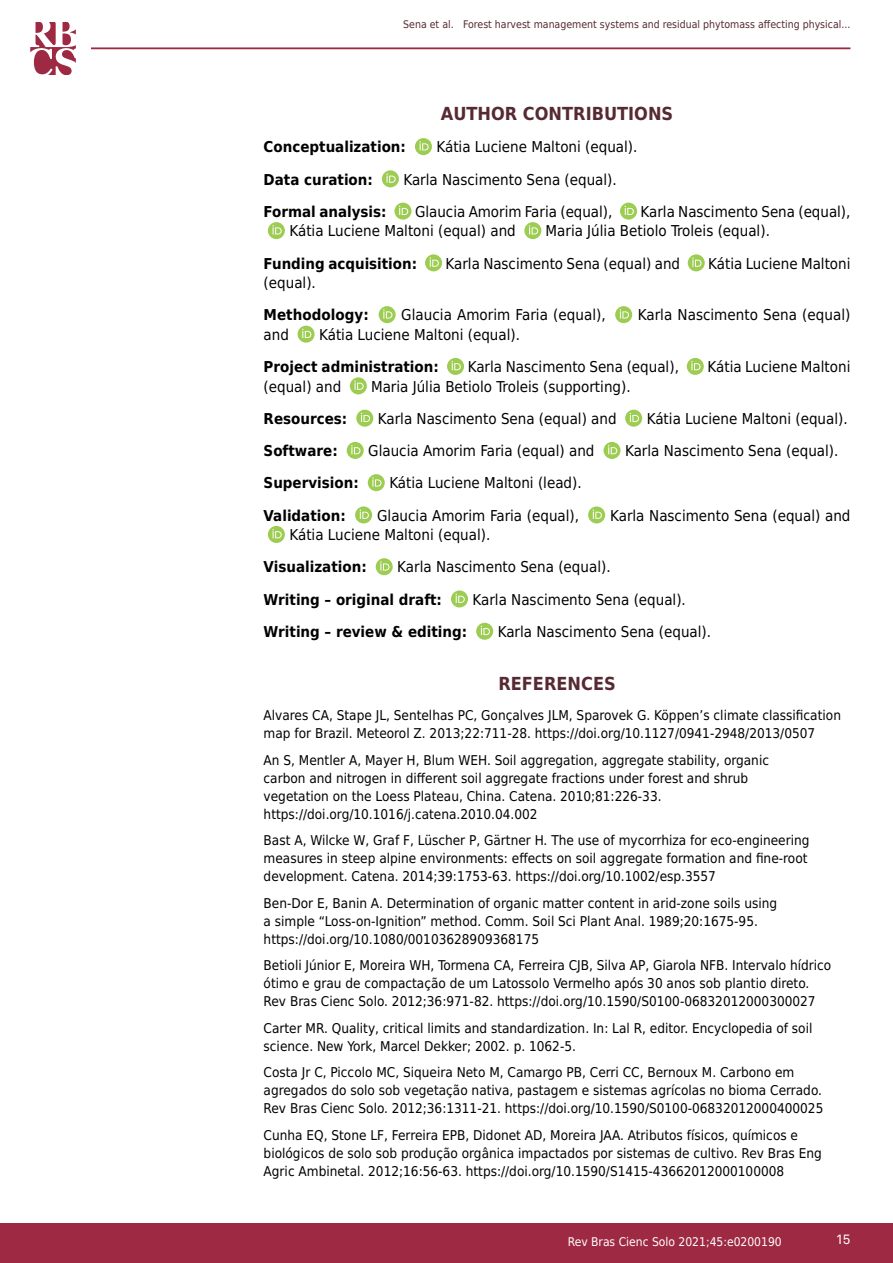
<style>
.page{position:relative;width:893px;height:1263px;background:#fff}
.page>*{position:absolute;margin:0;border:0;box-sizing:border-box;transform-origin:0 0}
.t1{font:700 18px "DejaVu Sans Condensed";color:#562a32}
.t2{font:15px "DejaVu Sans Condensed";color:#000}
.t3{font:700 15px "DejaVu Sans Condensed";color:#000}
.t4{font:13.5px/18px "DejaVu Sans Condensed";color:#000}
.t5{font:13.5px "Akkurat Pro";color:#fff}
.t6{font:12px "DejaVu Sans Condensed";color:#fff}
.t7{font:10.5px "DejaVu Sans Condensed";color:#562a32}
</style>
<div class="page">
<div style="left:0;top:1223px;width:893px;height:40px;background:#9e2943"></div>
<hr style="left:91px;top:47px;width:759px;height:2px;background:#9e2943">
<svg style="left:30px;top:22px;width:46px;height:52px"></svg>
<div style="left:415px;top:138px;width:17px;height:17px;background:#9ccc51;border-radius:50%"></div>
<svg style="left:419px;top:141px;width:10px;height:9px"></svg>
<div style="left:382px;top:170px;width:17px;height:17px;background:#9ccc51;border-radius:50%"></div>
<svg style="left:386px;top:173px;width:10px;height:10px"></svg>
<div style="left:394px;top:203px;width:17px;height:17px;background:#9ccc51;border-radius:50%"></div>
<svg style="left:399px;top:206px;width:9px;height:9px"></svg>
<svg style="left:620px;top:203px;width:17px;height:17px"></svg>
<svg style="left:625px;top:206px;width:9px;height:9px"></svg>
<div style="left:268px;top:222px;width:17px;height:17px;background:#9ccc51;border-radius:50%"></div>
<svg style="left:272px;top:225px;width:10px;height:9px"></svg>
<svg style="left:524px;top:222px;width:17px;height:17px"></svg>
<svg style="left:529px;top:225px;width:9px;height:9px"></svg>
<svg style="left:425px;top:254px;width:17px;height:17px"></svg>
<svg style="left:430px;top:257px;width:9px;height:10px"></svg>
<div style="left:688px;top:254px;width:17px;height:17px;background:#9ccc51;border-radius:50%"></div>
<svg style="left:692px;top:257px;width:9px;height:10px"></svg>
<svg style="left:379px;top:306px;width:17px;height:17px"></svg>
<svg style="left:383px;top:309px;width:9px;height:9px"></svg>
<svg style="left:615px;top:306px;width:17px;height:17px"></svg>
<svg style="left:620px;top:309px;width:9px;height:9px"></svg>
<div style="left:298px;top:326px;width:17px;height:17px;background:#9ccc51;border-radius:50%"></div>
<svg style="left:302px;top:329px;width:9px;height:9px"></svg>
<svg style="left:447px;top:358px;width:17px;height:17px"></svg>
<svg style="left:452px;top:361px;width:9px;height:9px"></svg>
<svg style="left:687px;top:358px;width:17px;height:17px"></svg>
<svg style="left:691px;top:361px;width:9px;height:9px"></svg>
<div style="left:350px;top:377px;width:17px;height:17px;background:#9ccc51;border-radius:50%"></div>
<svg style="left:354px;top:380px;width:10px;height:10px"></svg>
<div style="left:356px;top:410px;width:17px;height:17px;background:#9ccc51;border-radius:50%"></div>
<svg style="left:361px;top:413px;width:9px;height:9px"></svg>
<svg style="left:625px;top:410px;width:17px;height:17px"></svg>
<svg style="left:630px;top:413px;width:9px;height:9px"></svg>
<svg style="left:347px;top:442px;width:17px;height:17px"></svg>
<svg style="left:351px;top:445px;width:9px;height:9px"></svg>
<svg style="left:603px;top:442px;width:17px;height:17px"></svg>
<svg style="left:608px;top:445px;width:9px;height:9px"></svg>
<div style="left:368px;top:474px;width:17px;height:17px;background:#9ccc51;border-radius:50%"></div>
<svg style="left:372px;top:477px;width:10px;height:10px"></svg>
<svg style="left:355px;top:506px;width:17px;height:17px"></svg>
<svg style="left:360px;top:509px;width:9px;height:10px"></svg>
<svg style="left:588px;top:506px;width:17px;height:17px"></svg>
<svg style="left:593px;top:509px;width:9px;height:10px"></svg>
<div style="left:268px;top:526px;width:17px;height:17px;background:#9ccc51;border-radius:50%"></div>
<svg style="left:272px;top:529px;width:10px;height:9px"></svg>
<div style="left:376px;top:558px;width:17px;height:17px;background:#9ccc51;border-radius:50%"></div>
<svg style="left:380px;top:561px;width:9px;height:10px"></svg>
<svg style="left:451px;top:590px;width:17px;height:17px"></svg>
<svg style="left:456px;top:594px;width:9px;height:9px"></svg>
<svg style="left:476px;top:623px;width:17px;height:17px"></svg>
<svg style="left:481px;top:626px;width:9px;height:9px"></svg>
<p class="t7" style="left:403px;top:16px;width:449px">Sena et al. Forest harvest management systems and residual phytomass affecting physical...</p>
<h1 class="t1" style="left:441px;top:99px;width:234px">AUTHOR CONTRIBUTIONS</h1>
<p class="t3" style="left:264px;top:135px;width:144px">Conceptualization:</p>
<p class="t2" style="left:436px;top:135px;width:202px">Kátia Luciene Maltoni (equal).</p>
<p class="t3" style="left:264px;top:167px;width:111px">Data curation:</p>
<p class="t2" style="left:403px;top:167px;width:215px">Karla Nascimento Sena (equal).</p>
<p class="t3" style="left:264px;top:199px;width:124px">Formal analysis:</p>
<p class="t2" style="left:415px;top:199px;width:199px">Glaucia Amorim Faria (equal),</p>
<p class="t2" style="left:641px;top:199px;width:211px">Karla Nascimento Sena (equal),</p>
<p class="t2" style="left:289px;top:219px;width:228px">Kátia Luciene Maltoni (equal) and</p>
<p class="t2" style="left:546px;top:219px;width:226px">Maria Júlia Betiolo Troleis (equal).</p>
<p class="t3" style="left:264px;top:251px;width:155px">Funding acquisition:</p>
<p class="t2" style="left:446px;top:251px;width:236px">Karla Nascimento Sena (equal) and</p>
<p class="t2" style="left:708px;top:251px;width:144px">Kátia Luciene Maltoni</p>
<p class="t2" style="left:264px;top:270px;width:54px">(equal).</p>
<p class="t3" style="left:264px;top:303px;width:107px">Methodology:</p>
<p class="t2" style="left:401px;top:303px;width:206px">Glaucia Amorim Faria (equal),</p>
<p class="t2" style="left:638px;top:303px;width:214px">Karla Nascimento Sena (equal)</p>
<p class="t2" style="left:264px;top:322px;width:27px">and</p>
<p class="t2" style="left:319px;top:322px;width:202px">Kátia Luciene Maltoni (equal).</p>
<p class="t3" style="left:264px;top:354px;width:177px">Project administration:</p>
<p class="t2" style="left:468px;top:355px;width:213px">Karla Nascimento Sena (equal),</p>
<p class="t2" style="left:707px;top:355px;width:144px">Kátia Luciene Maltoni</p>
<p class="t2" style="left:264px;top:374px;width:79px">(equal) and</p>
<p class="t2" style="left:371px;top:374px;width:261px">Maria Júlia Betiolo Troleis (supporting).</p>
<p class="t3" style="left:264px;top:406px;width:85px">Resources:</p>
<p class="t2" style="left:378px;top:406px;width:240px">Karla Nascimento Sena (equal) and</p>
<p class="t2" style="left:647px;top:406px;width:202px">Kátia Luciene Maltoni (equal).</p>
<p class="t3" style="left:264px;top:438px;width:76px">Software:</p>
<p class="t2" style="left:368px;top:439px;width:228px">Glaucia Amorim Faria (equal) and</p>
<p class="t2" style="left:625px;top:439px;width:215px">Karla Nascimento Sena (equal).</p>
<p class="t3" style="left:264px;top:471px;width:97px">Supervision:</p>
<p class="t2" style="left:389px;top:471px;width:194px">Kátia Luciene Maltoni (lead).</p>
<p class="t3" style="left:264px;top:503px;width:84px">Validation:</p>
<p class="t2" style="left:377px;top:503px;width:204px">Glaucia Amorim Faria (equal),</p>
<p class="t2" style="left:610px;top:503px;width:242px">Karla Nascimento Sena (equal) and</p>
<p class="t2" style="left:289px;top:523px;width:202px">Kátia Luciene Maltoni (equal).</p>
<p class="t3" style="left:264px;top:555px;width:105px">Visualization:</p>
<p class="t2" style="left:397px;top:555px;width:215px">Karla Nascimento Sena (equal).</p>
<p class="t3" style="left:264px;top:587px;width:180px">Writing – original draft:</p>
<p class="t2" style="left:473px;top:587px;width:215px">Karla Nascimento Sena (equal).</p>
<p class="t3" style="left:264px;top:619px;width:205px">Writing – review &amp; editing:</p>
<p class="t2" style="left:498px;top:619px;width:215px">Karla Nascimento Sena (equal).</p>
<h1 class="t1" style="left:498px;top:668px;width:119px">REFERENCES</h1>
<p class="t4" style="left:264px;top:706px;width:579px">Alvares CA, Stape JL, Sentelhas PC, Gonçalves JLM, Sparovek G. Köppen’s climate classification map for Brazil. Meteorol Z. 2013;22:711-28. https://doi.org/10.1127/0941-2948/2013/0507</p>
<p class="t4" style="left:264px;top:751px;width:507px">An S, Mentler A, Mayer H, Blum WEH. Soil aggregation, aggregate stability, organic carbon and nitrogen in different soil aggregate fractions under forest and shrub vegetation on the Loess Plateau, China. Catena. 2010;81:226-33. https://doi.org/10.1016/j.catena.2010.04.002</p>
<p class="t4" style="left:264px;top:831px;width:547px">Bast A, Wilcke W, Graf F, Lüscher P, Gärtner H. The use of mycorrhiza for eco-engineering measures in steep alpine environments: effects on soil aggregate formation and fine-root development. Catena. 2014;39:1753-63. https://doi.org/10.1002/esp.3557</p>
<p class="t4" style="left:264px;top:894px;width:515px">Ben-Dor E, Banin A. Determination of organic matter content in arid-zone soils using a simple “Loss-on-Ignition” method. Comm. Soil Sci Plant Anal. 1989;20:1675-95. https://doi.org/10.1080/00103628909368175</p>
<p class="t4" style="left:264px;top:956px;width:569px">Betioli Júnior E, Moreira WH, Tormena CA, Ferreira CJB, Silva AP, Giarola NFB. Intervalo hídrico ótimo e grau de compactação de um Latossolo Vermelho após 30 anos sob plantio direto.<br>Rev Bras Cienc Solo. 2012;36:971-82. https://doi.org/10.1590/S0100-06832012000300027</p>
<p class="t4" style="left:264px;top:1019px;width:550px">Carter MR. Quality, critical limits and standardization. In: Lal R, editor. Encyclopedia of soil science. New York, Marcel Dekker; 2002. p. 1062-5.</p>
<p class="t4" style="left:264px;top:1063px;width:561px">Costa Jr C, Piccolo MC, Siqueira Neto M, Camargo PB, Cerri CC, Bernoux M. Carbono em agregados do solo sob vegetação nativa, pastagem e sistemas agrícolas no bioma Cerrado.<br>Rev Bras Cienc Solo. 2012;36:1311-21. https://doi.org/10.1590/S0100-06832012000400025</p>
<p class="t4" style="left:264px;top:1126px;width:560px">Cunha EQ, Stone LF, Ferreira EPB, Didonet AD, Moreira JAA. Atributos físicos, químicos e biológicos de solo sob produção orgânica impactados por sistemas de cultivo. Rev Bras Eng<br>Agric Ambinetal. 2012;16:56-63. https://doi.org/10.1590/S1415-43662012000100008</p>
<p class="t6" style="left:568px;top:1231px;width:215px">Rev Bras Cienc Solo 2021;45:e0200190</p>
<p class="t5" style="left:836px;top:1231px;width:16px">15</p>
</div>
